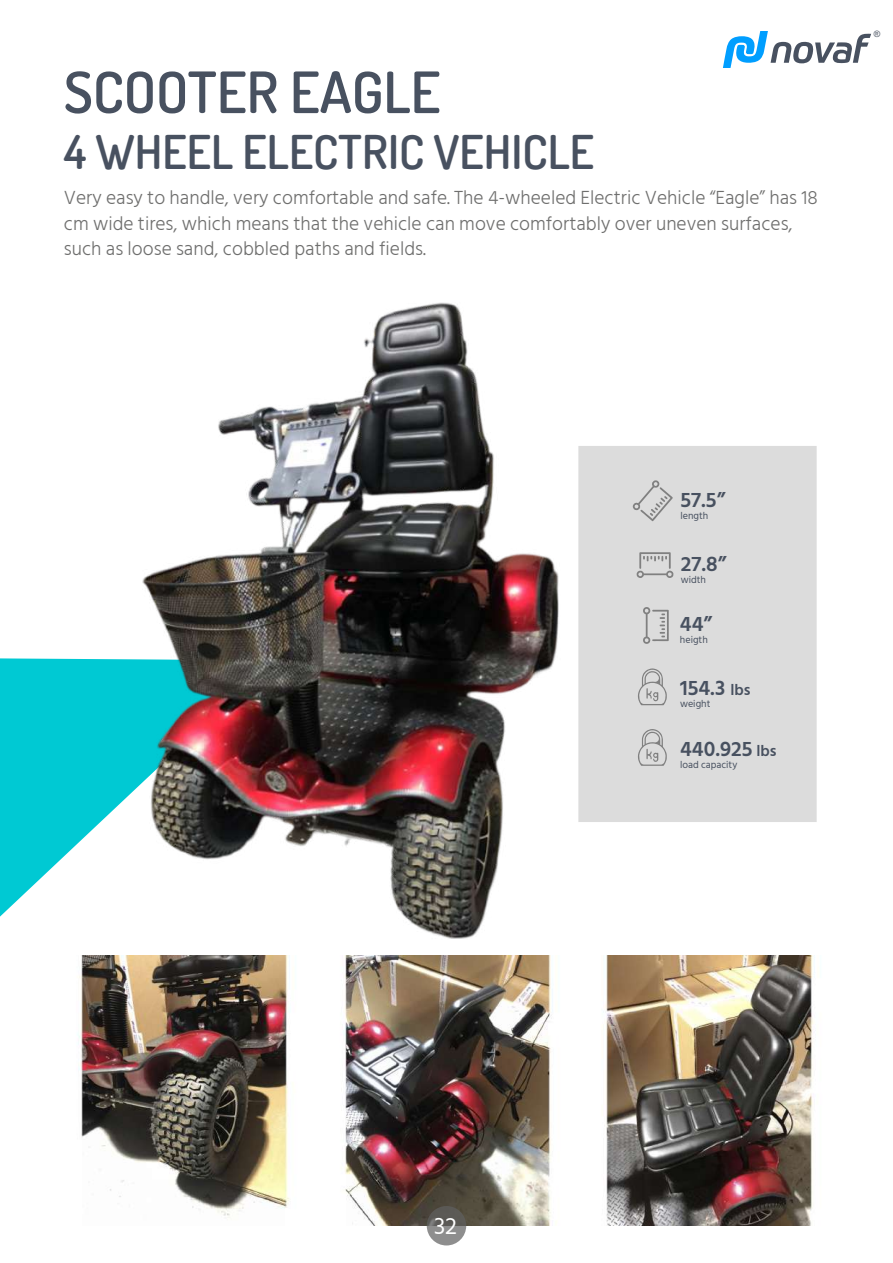
<style>
.page{position:relative;width:893px;height:1263px;background:#fff}
.page>*{position:absolute;margin:0;border:0;box-sizing:border-box;transform-origin:0 0}
.t1{font:600 57px "Dosis";color:#485160}
.t2{font:600 46.5px "Dosis";color:#485160}
.t3{font:24px "Hind Siliguri";color:#fff}
.t4{font:600 21.3px "Hind Siliguri";color:#485160}
.t5{font:300 19.5px/25.5px "Hind Siliguri";color:#6f6f6e}
.t6{font:10.05px "Hind Siliguri";color:#485160}
.t7{font:8.7px "Arial";color:#485160}
.s1{font-size:15.75px}
</style>
<div class="page">
<svg style="left:0;top:658px;width:61px;height:258px;fill:#00c9d3"></svg>
<svg style="left:723px;top:31px;width:148px;height:37px"></svg>
<div style="left:659px;top:446px;width:158px;height:376px;background:#dcdcdc"></div>
<svg style="left:659px;top:668px;width:8px;height:37px"></svg>
<svg style="left:659px;top:729px;width:8px;height:37px"></svg>
<svg style="left:659px;top:607px;width:10px;height:37px"></svg>
<svg style="left:659px;top:480px;width:14px;height:41px"></svg>
<svg style="left:659px;top:552px;width:15px;height:26px"></svg>
<img style="left:61px;top:302px;width:598px;height:637px">
<img style="left:77px;top:955px;width:213px;height:263px">
<img style="left:343px;top:955px;width:210px;height:271px">
<img style="left:603px;top:955px;width:212px;height:271px">
<svg style="left:427px;top:1206px;width:39px;height:39px"></svg>
<h1 class="t1" style="left:64px;top:55px;width:378px">SCOOTER EAGLE</h1>
<h2 class="t2" style="left:64px;top:121px;width:532px">4 WHEEL ELECTRIC VEHICLE</h2>
<p class="t5" style="left:64px;top:185px;width:755px">Very easy to handle, very comfortable and safe. The 4-wheeled Electric Vehicle “Eagle” has 18 cm wide tires, which means that the vehicle can move comfortably over uneven surfaces, such as loose sand, cobbled paths and fields.</p>
<p class="t7" style="left:874px;top:28px;width:8px">®</p>
<p class="t4" style="left:680px;top:484px;width:46px">57.5”</p>
<p class="t6" style="left:680px;top:508px;width:29px">length</p>
<p class="t4" style="left:681px;top:547px;width:47px">27.8”</p>
<p class="t6" style="left:681px;top:572px;width:27px">width</p>
<p class="t4" style="left:680px;top:608px;width:34px">44”</p>
<p class="t6" style="left:680px;top:632px;width:29px">heigth</p>
<p class="t4" style="left:680px;top:672px;width:72px">154.3 <span class="s1">lbs</span></p>
<p class="t6" style="left:680px;top:696px;width:32px">weight</p>
<p class="t4" style="left:680px;top:732px;width:98px">440.925 <span class="s1">lbs</span></p>
<p class="t6" style="left:680px;top:757px;width:59px">load capacity</p>
<p class="t3" style="left:434px;top:1209px;width:25px">32</p>
</div>
